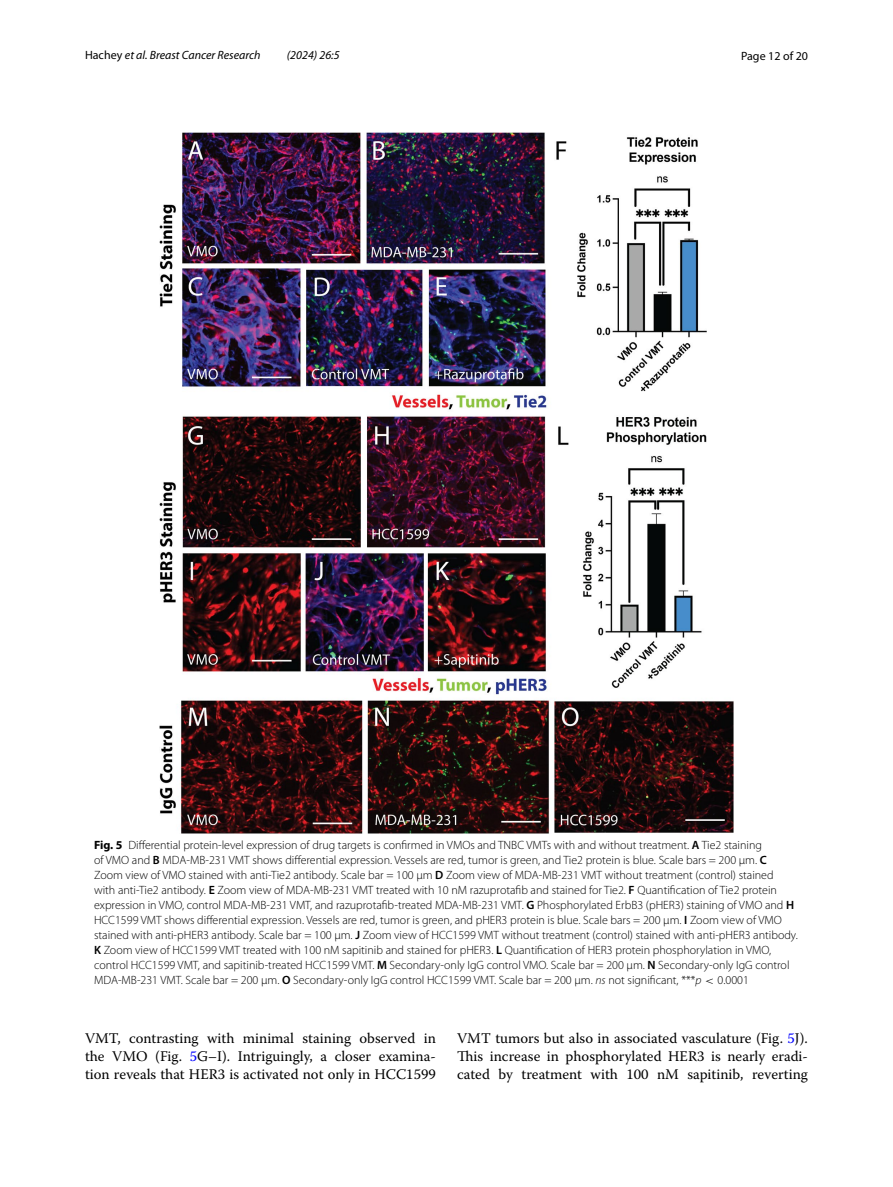
<style>
.page{position:relative;width:893px;height:1187px;background:#fff}
.page>*{position:absolute;margin:0;border:0;box-sizing:border-box;transform-origin:0 0}
.t1{font:14.7px/18px "Warnock Pro";color:#000;text-align:justify}
.t2{font:300 12px/15px "Myriad Pro";color:#000}
.t3{font:italic 12px "Myriad Pro";color:#000}
.t4{font:12px "Myriad Pro";color:#000}
.s1{font-style:normal}
.s2{font-weight:700}
.s3{font-weight:600}
.s4{font-family:"Myriad Pro Light It 4";font-weight:400}
.s5{font-family:"Myriad Pro Light It 5";font-weight:400}
.s6{font-family:"MTMI5";font-weight:400}
.s7{font-family:"Myriad Pro Light 5";font-weight:400}
.s8{color:#00f}
</style>
<div class="page">
<img style="left:159px;top:133px;width:574px;height:700px">
<p class="t3" style="left:85px;top:48px;width:177px"><span class="s1">Hachey</span> et al. Breast Cancer Research</p>
<p class="t3" style="left:287px;top:48px;width:54px">(2024) 26:5</p>
<p class="t4" style="left:741px;top:48px;width:68px">Page 12 of 20</p>
<p class="t2" style="left:94px;top:837px;width:705px"><span class="s2">Fig. 5</span> Differential protein-level expression of drug targets is confirmed in VMOs and TNBC VMTs with and without treatment. <span class="s3">A</span> Tie2 staining<br>of VMO and <span class="s3">B</span> MDA-MB-231 VMT shows differential expression. Vessels are red, tumor is green, and Tie2 protein is blue. Scale bars = 200 μm. <span class="s3">C </span>Zoom view of VMO stained with anti-Tie2 antibody. Scale bar = 100 μm <span class="s3">D</span> Zoom view of MDA-MB-231 VMT without treatment (control) stained with anti-Tie2 antibody. <span class="s3">E</span> Zoom view of MDA-MB-231 VMT treated with 10 nM razuprotafib and stained for Tie2. <span class="s3">F</span> Quantification of Tie2 protein expression in VMO, control MDA-MB-231 VMT, and razuprotafib-treated MDA-MB-231 VMT. <span class="s3">G</span> Phosphorylated ErbB3 (pHER3) staining of VMO and <span class="s3">H </span>HCC1599 VMT shows differential expression. Vessels are red, tumor is green, and pHER3 protein is blue. Scale bars = 200 μm. <span class="s3">I</span> Zoom view of VMO stained with anti-pHER3 antibody. Scale bar = 100 μm. <span class="s3">J</span> Zoom view of HCC1599 VMT without treatment (control) stained with anti-pHER3 antibody.<br><span class="s3">K</span> Zoom view of HCC1599 VMT treated with 100 nM sapitinib and stained for pHER3. <span class="s3">L</span> Quantification of HER3 protein phosphorylation in VMO, control HCC1599 VMT, and sapitinib-treated HCC1599 VMT. <span class="s3">M</span> Secondary-only IgG control VMO. Scale bar = 200 μm. <span class="s3">N</span> Secondary-only IgG control MDA-MB-231 VMT. Scale bar = 200 μm. <span class="s3">O</span> Secondary-only IgG control HCC1599 VMT. Scale bar = 200 μm. <span class="s4">ns</span> not significant, ***<span class="s5">p</span> <span class="s6">&lt;</span> <span class="s7">0.0001</span></p>
<p class="t1" style="left:85px;top:1028px;width:352px">VMT, contrasting with minimal staining observed in the VMO (Fig. <span class="s8">5</span>G–I). Intriguingly, a closer examina&shy;tion reveals that HER3 is activated not only in HCC1599</p>
<p class="t1" style="left:457px;top:1028px;width:352px">VMT tumors but also in associated vasculature (Fig. <span class="s8">5</span>J).<br>This increase in phosphorylated HER3 is nearly eradi&shy;cated by treatment with 100 nM sapitinib, reverting</p>
</div>
